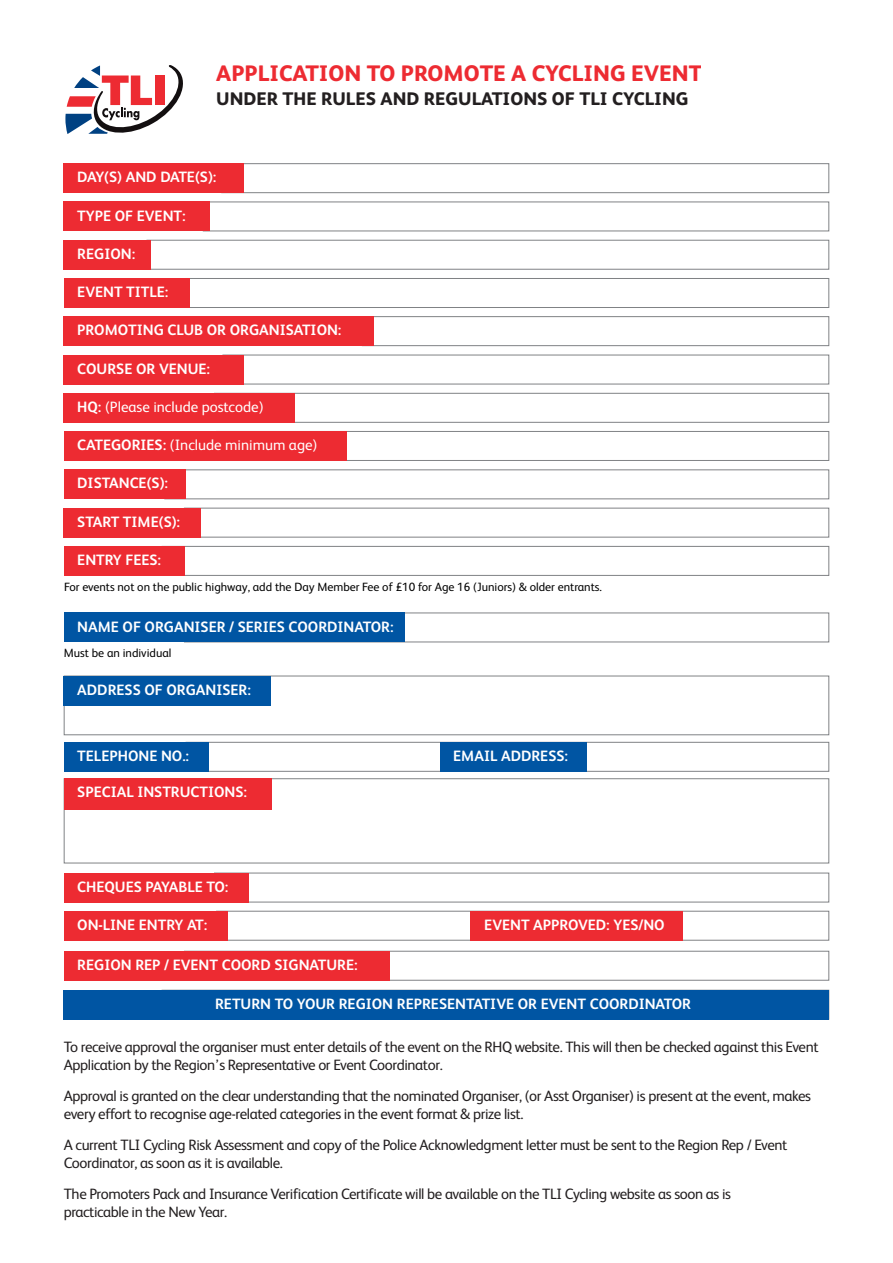
<style>
.page{position:relative;width:893px;height:1263px;background:#fff}
.page>*{position:absolute;margin:0;border:0;box-sizing:border-box;transform-origin:0 0}
.t1{font:800 22.5px "FS Albert";color:#ed2b32}
.t2{font:800 18.3px "FS Albert";color:#231f20}
.t3{font:15px/18px "FS Albert";letter-spacing:-.025em;color:#231f20}
.t4{font:700 15px "FS Albert";color:#fff}
.t5{font:15px "FS Albert";color:#fff}
.t6{font:700 15px "FS Albert";letter-spacing:-.04em;color:#fff}
.t7{font:12px "FS Albert";color:#000}
.s1{font-weight:700}
</style>
<div class="page">
<svg style="left:146px;top:201px;width:684px;height:375px"></svg>
<svg style="left:65px;top:65px;width:118px;height:69px"></svg>
<div style="left:221px;top:163px;width:608px;height:30px;border:1px solid #808285"></div>
<div style="left:64px;top:163px;width:180px;height:30px;background:#ed2b32"></div>
<div style="left:64px;top:202px;width:146px;height:29px;background:#ed2b32"></div>
<div style="left:64px;top:240px;width:87px;height:30px;background:#ed2b32"></div>
<div style="left:64px;top:278px;width:126px;height:30px;background:#ed2b32"></div>
<div style="left:64px;top:316px;width:310px;height:30px;background:#ed2b32"></div>
<div style="left:64px;top:355px;width:180px;height:29px;background:#ed2b32"></div>
<div style="left:64px;top:393px;width:231px;height:30px;background:#ed2b32"></div>
<div style="left:64px;top:431px;width:282px;height:30px;background:#ed2b32"></div>
<div style="left:64px;top:469px;width:121px;height:30px;background:#ed2b32"></div>
<div style="left:64px;top:508px;width:137px;height:29px;background:#ed2b32"></div>
<div style="left:64px;top:546px;width:120px;height:30px;background:#ed2b32"></div>
<svg style="left:63px;top:741px;width:767px;height:279px"></svg>
<div style="left:64px;top:742px;width:144px;height:30px;background:#0055a3"></div>
<div style="left:64px;top:778px;width:207px;height:31px;background:#ed2b32"></div>
<div style="left:64px;top:873px;width:184px;height:29px;background:#ed2b32"></div>
<div style="left:64px;top:911px;width:164px;height:30px;background:#ed2b32"></div>
<div style="left:64px;top:951px;width:326px;height:29px;background:#ed2b32"></div>
<div style="left:64px;top:990px;width:765px;height:29px;background:#0055a3"></div>
<div style="left:440px;top:742px;width:147px;height:30px;background:#0055a3"></div>
<div style="left:471px;top:911px;width:212px;height:30px;background:#ed2b32"></div>
<div style="left:184px;top:613px;width:645px;height:29px;border:1px solid #808285"></div>
<div style="left:64px;top:613px;width:341px;height:29px;background:#0055a3"></div>
<div style="left:64px;top:676px;width:765px;height:59px;border:1px solid #808285"></div>
<div style="left:64px;top:676px;width:207px;height:29px;background:#0055a3"></div>
<h1 class="t1" style="left:216px;top:65px;width:577px">APPLICATION TO PROMOTE A CYCLING EVENT 2021/22</h1>
<p class="t2" style="left:216px;top:92px;width:474px">UNDER THE RULES AND REGULATIONS OF TLI CYCLING</p>
<p class="t6" style="left:77px;top:172px;width:141px">DAY(S) AND DATE(S):</p>
<p class="t4" style="left:77px;top:210px;width:110px">TYPE OF EVENT:</p>
<p class="t4" style="left:77px;top:248px;width:59px">REGION:</p>
<p class="t4" style="left:77px;top:286px;width:93px">EVENT TITLE:</p>
<p class="t4" style="left:77px;top:325px;width:266px">PROMOTING CLUB OR ORGANISATION:</p>
<p class="t4" style="left:77px;top:363px;width:134px">COURSE OR VENUE:</p>
<p class="t5" style="left:77px;top:401px;width:188px"><span class="s1">HQ:</span> (Please include postcode)</p>
<p class="t5" style="left:77px;top:439px;width:242px"><span class="s1">CATEGORIES:</span> (Include minimum age)</p>
<p class="t4" style="left:77px;top:478px;width:92px">DISTANCE(S):</p>
<p class="t4" style="left:77px;top:516px;width:104px">START TIME(S):</p>
<p class="t4" style="left:77px;top:554px;width:85px">ENTRY FEES:</p>
<p class="t7" style="left:64px;top:582px;width:539px">For events not on the public highway, add the Day Member Fee of £10 for Age 16 (Juniors) &amp; older entrants.</p>
<p class="t4" style="left:77px;top:621px;width:318px">NAME OF ORGANISER / SERIES COORDINATOR:</p>
<p class="t7" style="left:64px;top:649px;width:109px">Must be an individual</p>
<p class="t4" style="left:77px;top:684px;width:175px">ADDRESS OF ORGANISER:</p>
<p class="t4" style="left:77px;top:750px;width:113px">TELEPHONE NO.:</p>
<p class="t4" style="left:453px;top:750px;width:116px">EMAIL ADDRESS:</p>
<p class="t4" style="left:77px;top:787px;width:171px">SPECIAL INSTRUCTIONS:</p>
<p class="t4" style="left:77px;top:881px;width:153px">CHEQUES PAYABLE TO:</p>
<p class="t4" style="left:77px;top:919px;width:132px">ON-LINE ENTRY AT:</p>
<p class="t4" style="left:484px;top:919px;width:182px">EVENT APPROVED: YES/NO</p>
<p class="t4" style="left:77px;top:959px;width:282px">REGION REP / EVENT COORD SIGNATURE:</p>
<p class="t4" style="left:215px;top:998px;width:478px">RETURN TO YOUR REGION REPRESENTATIVE OR EVENT COORDINATOR</p>
<p class="t3" style="left:64px;top:1040px;width:756px">To receive approval the organiser must enter details of the event on the RHQ website. This will then be checked against this Event<br>Application by the Region’s Representative or Event Coordinator.</p>
<p class="t3" style="left:64px;top:1088px;width:749px">Approval is granted on the clear understanding that the nominated Organiser, (or Asst Organiser) is present at the event, makes every effort to recognise age-related categories in the event format &amp; prize list.</p>
<p class="t3" style="left:64px;top:1137px;width:725px">A current TLI Cycling Risk Assessment and copy of the Police Acknowledgment letter must be sent to the Region Rep / Event<br>Coordinator, as soon as it is available.</p>
<p class="t3" style="left:64px;top:1186px;width:669px">The Promoters Pack and Insurance Verification Certificate will be available on the TLI Cycling website as soon as is practicable in the New Year.</p>
</div>
